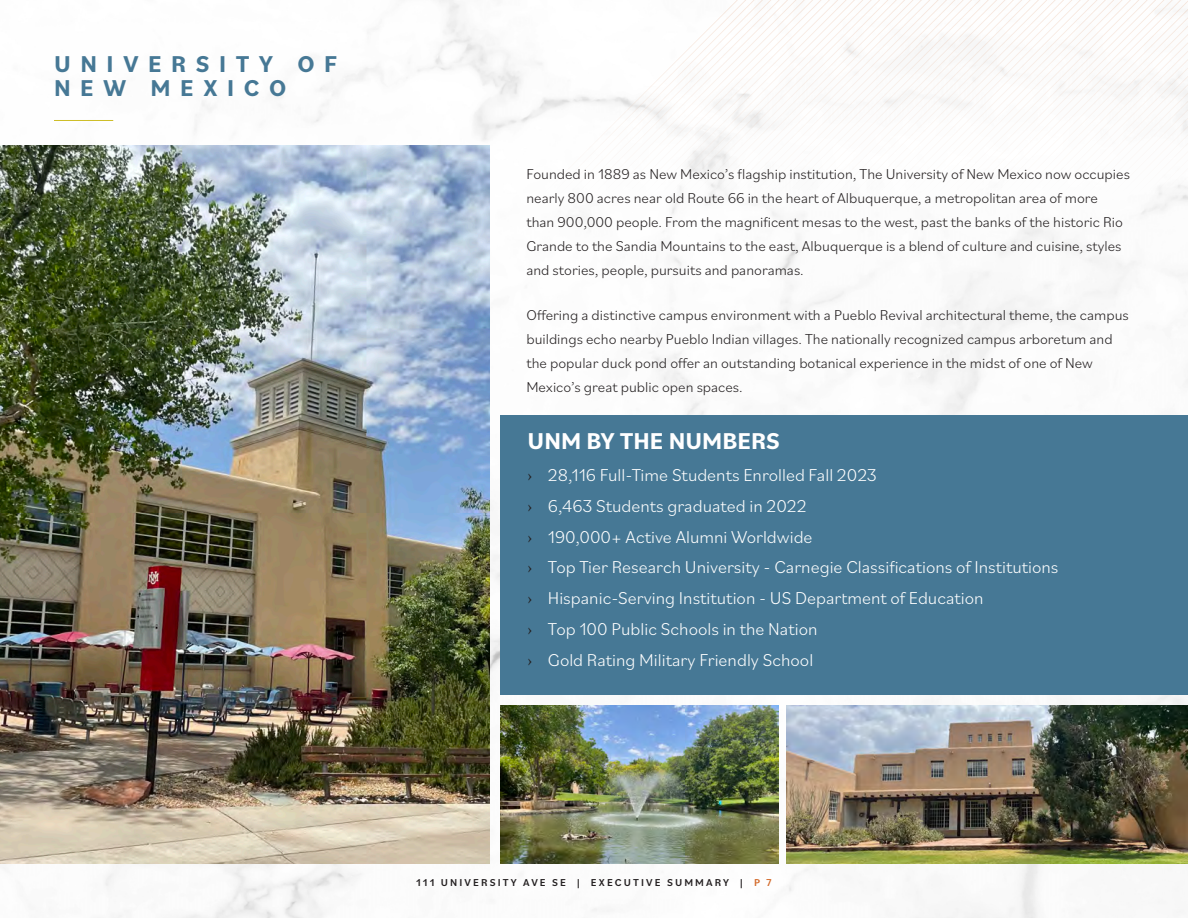
<style>
.page{position:relative;width:1188px;height:918px;background:#fff}
.page>*{position:absolute;margin:0;border:0;box-sizing:border-box;transform-origin:0 0}
.t1{font:700 24px/24px "Bilo";letter-spacing:.4em;color:#467895}
.t2{font:700 24px "Bilo";color:#fff}
.t3{font:300 18px "Bilo";color:#fff}
.Body_Copy{font:300 15px/24px "Bilo";color:#231f20}
.t4{font:500 10.5px "Bilo";letter-spacing:.2em;color:#231f20}
.s1{font-family:"Minion Pro";font-weight:400;color:#231f20}
.s2{color:#d36a2a}
</style>
<div class="page">
<img style="left:3px;top:0;width:1185px;height:918px">
<hr style="left:54px;top:120px;width:59px;height:1px;background:#cebe29">
<svg style="left:1176px;top:0;width:8px;height:198px"></svg>
<svg style="left:1167px;top:0;width:9px;height:198px"></svg>
<svg style="left:1159px;top:0;width:8px;height:198px"></svg>
<svg style="left:1150px;top:0;width:9px;height:198px"></svg>
<svg style="left:1142px;top:0;width:8px;height:198px"></svg>
<svg style="left:1134px;top:0;width:8px;height:198px"></svg>
<svg style="left:1125px;top:0;width:9px;height:198px"></svg>
<svg style="left:1117px;top:0;width:8px;height:198px"></svg>
<svg style="left:1109px;top:0;width:8px;height:198px"></svg>
<svg style="left:1100px;top:0;width:9px;height:198px"></svg>
<svg style="left:1092px;top:0;width:8px;height:198px"></svg>
<svg style="left:1084px;top:0;width:8px;height:198px"></svg>
<svg style="left:1075px;top:0;width:9px;height:198px"></svg>
<svg style="left:1067px;top:0;width:8px;height:198px"></svg>
<svg style="left:1058px;top:0;width:9px;height:198px"></svg>
<svg style="left:1050px;top:0;width:8px;height:198px"></svg>
<svg style="left:1042px;top:0;width:8px;height:198px"></svg>
<svg style="left:1033px;top:0;width:9px;height:198px"></svg>
<svg style="left:1025px;top:0;width:8px;height:198px"></svg>
<svg style="left:1017px;top:0;width:8px;height:198px"></svg>
<svg style="left:1008px;top:0;width:9px;height:198px"></svg>
<svg style="left:1000px;top:0;width:8px;height:198px"></svg>
<svg style="left:992px;top:0;width:8px;height:198px"></svg>
<svg style="left:983px;top:0;width:9px;height:198px"></svg>
<svg style="left:975px;top:0;width:8px;height:198px"></svg>
<svg style="left:966px;top:0;width:9px;height:198px"></svg>
<svg style="left:958px;top:0;width:8px;height:198px"></svg>
<svg style="left:950px;top:0;width:8px;height:198px"></svg>
<svg style="left:941px;top:0;width:9px;height:198px"></svg>
<svg style="left:933px;top:0;width:8px;height:198px"></svg>
<svg style="left:925px;top:0;width:8px;height:198px"></svg>
<svg style="left:540px;top:0;width:385px;height:198px"></svg>
<img style="left:0;top:145px;width:489px;height:719px">
<div style="left:500px;top:416px;width:688px;height:279px;background:#467895"></div>
<img style="left:500px;top:706px;width:278px;height:158px">
<img style="left:787px;top:706px;width:401px;height:158px">
<h2 class="t1" style="left:54px;top:51px;width:285px">UNIVERSITY OF<br>NEW MEXICO</h2>
<p class="Body_Copy" style="left:526px;top:161px;width:605px">Founded in 1889 as New Mexico’s flagship institution, The University of New Mexico now occupies nearly 800 acres near old Route 66 in the heart of Albuquerque, a metropolitan area of more<br>than 900,000 people. From the magnificent mesas to the west, past the banks of the historic Rio Grande to the Sandia Mountains to the east, Albuquerque is a blend of culture and cuisine, styles and stories, people, pursuits and panoramas.</p>
<p class="Body_Copy" style="left:526px;top:302px;width:604px">Offering a distinctive campus environment with a Pueblo Revival architectural theme, the campus buildings echo nearby Pueblo Indian villages. The nationally recognized campus arboretum and the popular duck pond offer an outstanding botanical experience in the midst of one of New Mexico’s great public open spaces.</p>
<h3 class="t2" style="left:528px;top:424px;width:254px">UNM BY THE NUMBERS</h3>
<p class="t3" style="left:528px;top:463px;width:351px"><span class="s1">›</span> 28,116 Full-Time Students Enrolled Fall 2023</p>
<p class="t3" style="left:528px;top:494px;width:281px"><span class="s1">›</span> 6,463 Students graduated in 2022</p>
<p class="t3" style="left:528px;top:524px;width:286px"><span class="s1">›</span> 190,000+ Active Alumni Worldwide</p>
<p class="t3" style="left:528px;top:555px;width:532px"><span class="s1">›</span> Top Tier Research University - Carnegie Classifications of Institutions</p>
<p class="t3" style="left:528px;top:586px;width:457px"><span class="s1">›</span> Hispanic-Serving Institution - US Department of Education</p>
<p class="t3" style="left:528px;top:617px;width:291px"><span class="s1">›</span> Top 100 Public Schools in the Nation</p>
<p class="t3" style="left:528px;top:647px;width:287px"><span class="s1">›</span> Gold Rating Military Friendly School</p>
<p class="t4" style="left:416px;top:875px;width:357px">111 UNIVERSITY AVE SE | EXECUTIVE SUMMARY | <span class="s2">P 7</span></p>
</div>
